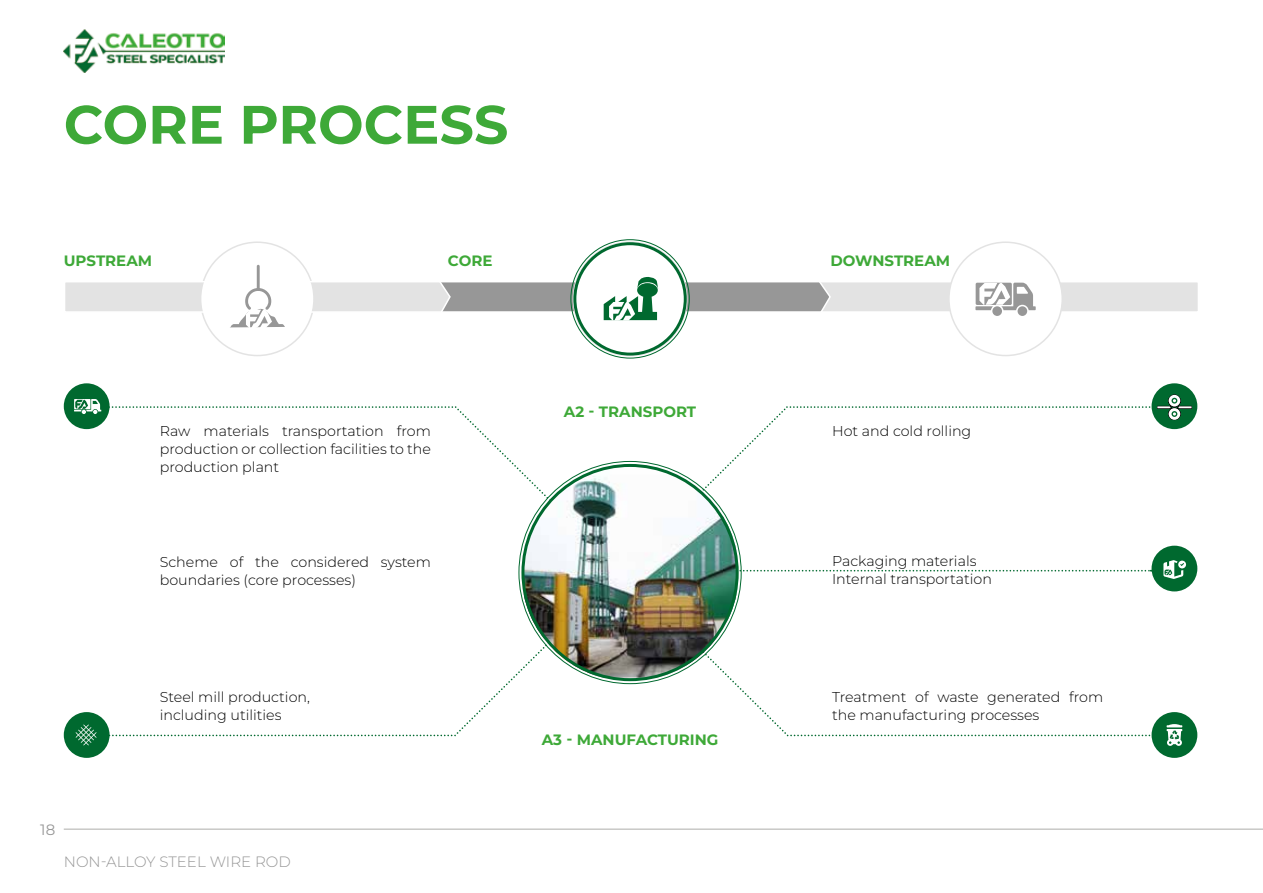
<style>
.page{position:relative;width:1263px;height:893px;background:#fff}
.page>*{position:absolute;margin:0;border:0;box-sizing:border-box;transform-origin:0 0}
.t1{font:700 54px "Montserrat";color:#3ea938}
.t2{font:700 15px "Montserrat";color:#3ea938}
.t3{font:300 15px "Montserrat";color:#979797}
.t4{font:15px "Montserrat";color:#979797}
.t5{font:300 14.25px/18px "Montserrat";color:#000}
</style>
<div class="page">
<div style="left:813px;top:282px;width:385px;height:30px;background:#e3e3e3"></div>
<div style="left:812px;top:281px;width:387px;height:32px;border:2px solid #fff"></div>
<div style="left:949px;top:242px;width:113px;height:114px;background:#fff;border-radius:50%"></div>
<div style="left:948px;top:241px;width:115px;height:115px;border:2px solid #e3e3e3;border-radius:50%"></div>
<svg style="left:573px;top:242px;width:114px;height:114px"></svg>
<hr style="left:257px;top:265px;width:3px;height:26px;background:#979797">
<svg style="left:992px;top:306px;width:10px;height:10px"></svg>
<svg style="left:1017px;top:306px;width:10px;height:10px"></svg>
<svg style="left:65px;top:277px;width:767px;height:51px"></svg>
<svg style="left:975px;top:283px;width:61px;height:31px"></svg>
<svg style="left:789px;top:570px;width:362px;height:2px"></svg>
<svg style="left:456px;top:407px;width:333px;height:330px"></svg>
<div style="left:64px;top:383px;width:46px;height:46px;background:#00692f;border-radius:50%"></div>
<div style="left:64px;top:712px;width:46px;height:46px;background:#00692f;border-radius:50%"></div>
<svg style="left:75px;top:724px;width:381px;height:21px"></svg>
<div style="left:1151px;top:383px;width:46px;height:46px;background:#00692f;border-radius:50%"></div>
<svg style="left:787px;top:394px;width:405px;height:26px"></svg>
<div style="left:1151px;top:546px;width:46px;height:45px;background:#00692f;border-radius:50%"></div>
<div style="left:1151px;top:712px;width:46px;height:46px;background:#00692f;border-radius:50%"></div>
<svg style="left:788px;top:724px;width:394px;height:22px"></svg>
<img style="left:524px;top:466px;width:212px;height:213px">
<svg style="left:74px;top:399px;width:382px;height:15px"></svg>
<svg style="left:1163px;top:560px;width:23px;height:19px"></svg>
<hr style="left:64px;top:828px;width:1199px;height:2px;background:#c9c9c7">
<img style="left:64px;top:30px;width:160px;height:43px">
<h1 class="t1" style="left:64px;top:86px;width:446px">CORE PROCESS</h1>
<p class="t2" style="left:64px;top:250px;width:90px">UPSTREAM</p>
<p class="t2" style="left:448px;top:250px;width:46px">CORE</p>
<p class="t2" style="left:830px;top:250px;width:121px">DOWNSTREAM</p>
<p class="t2" style="left:564px;top:400px;width:134px">A2 - TRANSPORT</p>
<p class="t5" style="left:160px;top:422px;width:273px;text-align:justify">Raw materials transportation from production or collection facilities to the production plant</p>
<p class="t5" style="left:832px;top:422px;width:141px">Hot and cold rolling</p>
<p class="t5" style="left:160px;top:553px;width:273px">Scheme of the considered system boundaries (core processes)</p>
<p class="t5" style="left:832px;top:552px;width:161px">Packaging materials<br>Internal transportation</p>
<p class="t5" style="left:160px;top:688px;width:152px">Steel mill production, including utilities</p>
<p class="t5" style="left:832px;top:688px;width:273px">Treatment of waste generated from the manufacturing processes</p>
<p class="t2" style="left:542px;top:729px;width:178px">A3 - MANUFACTURING</p>
<p class="t4" style="left:40px;top:820px;width:16px">18</p>
<p class="t3" style="left:64px;top:851px;width:228px">NON-ALLOY STEEL WIRE ROD</p>
</div>
